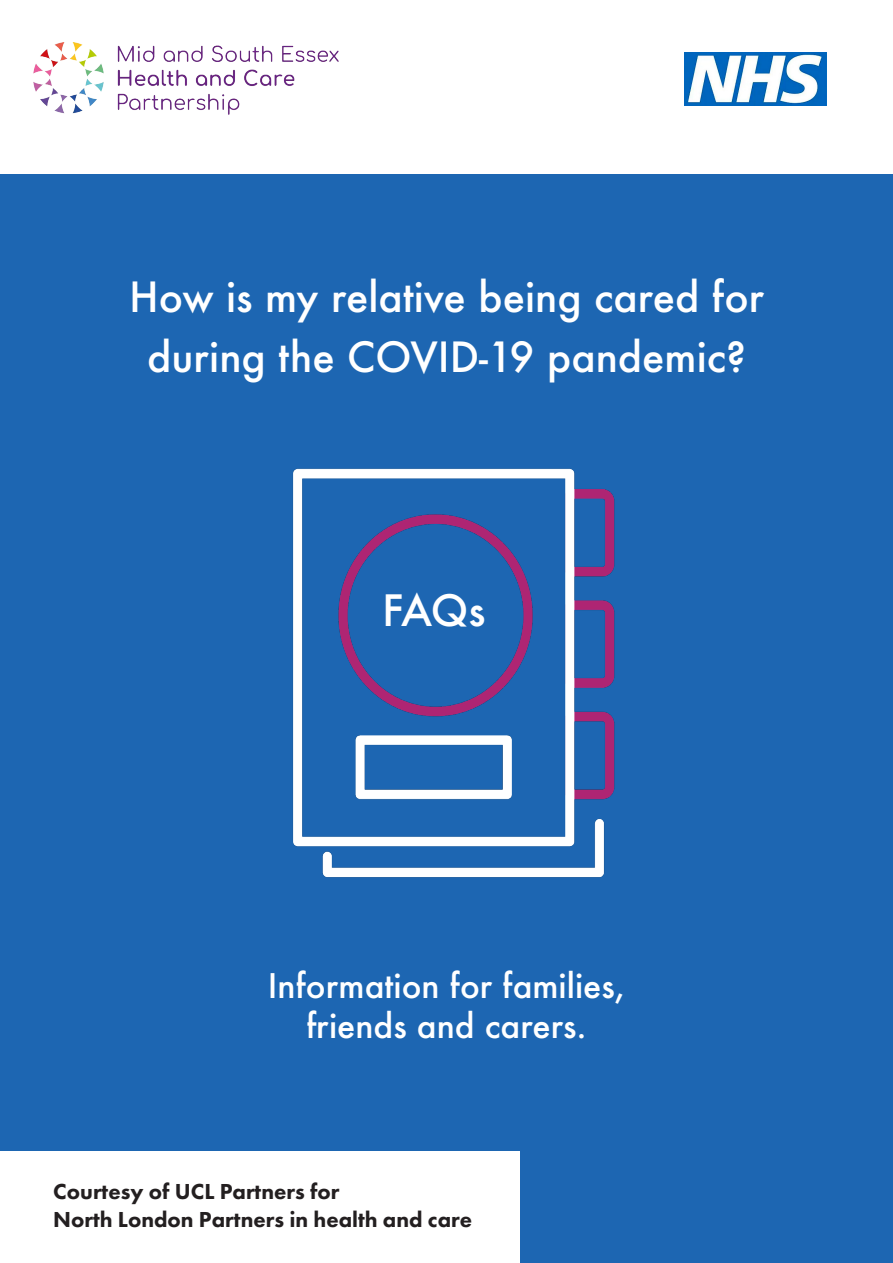
<style>
.page{position:relative;width:893px;height:1263px;background:#1d66b2}
.page>*{position:absolute;margin:0;border:0;box-sizing:border-box;transform-origin:0 0}
.t1{font:500 42px "Futura";color:#fff}
.t2{font:500 40.5px/60px "Futura";color:#fff;text-align:center}
.t3{font:500 33px "Futura";color:#fff}
.t4{font:800 22.5px/28.5px "Futura PT";color:#231f20}
</style>
<div class="page">
<div style="left:0;top:0;width:893px;height:173px;background:#fff"></div>
<img style="left:293px;top:468px;width:322px;height:410px">
<img style="left:685px;top:53px;width:142px;height:52px">
<div style="left:0;top:1151px;width:520px;height:112px;background:#fff"></div>
<img style="left:34px;top:42px;width:305px;height:72px">
<p class="t2" style="left:129px;top:266px;width:636px">How is my relative being cared for during the COVID-19 pandemic?</p>
<p class="t1" style="left:382px;top:581px;width:105px">FAQs</p>
<p class="t3" style="left:268px;top:963px;width:359px">Information for families,</p>
<p class="t3" style="left:306px;top:1003px;width:282px">friends and carers.</p>
<p class="t4" style="left:53px;top:1176px;width:420px">Courtesy of UCL Partners for<br>North London Partners in health and care</p>
</div>
